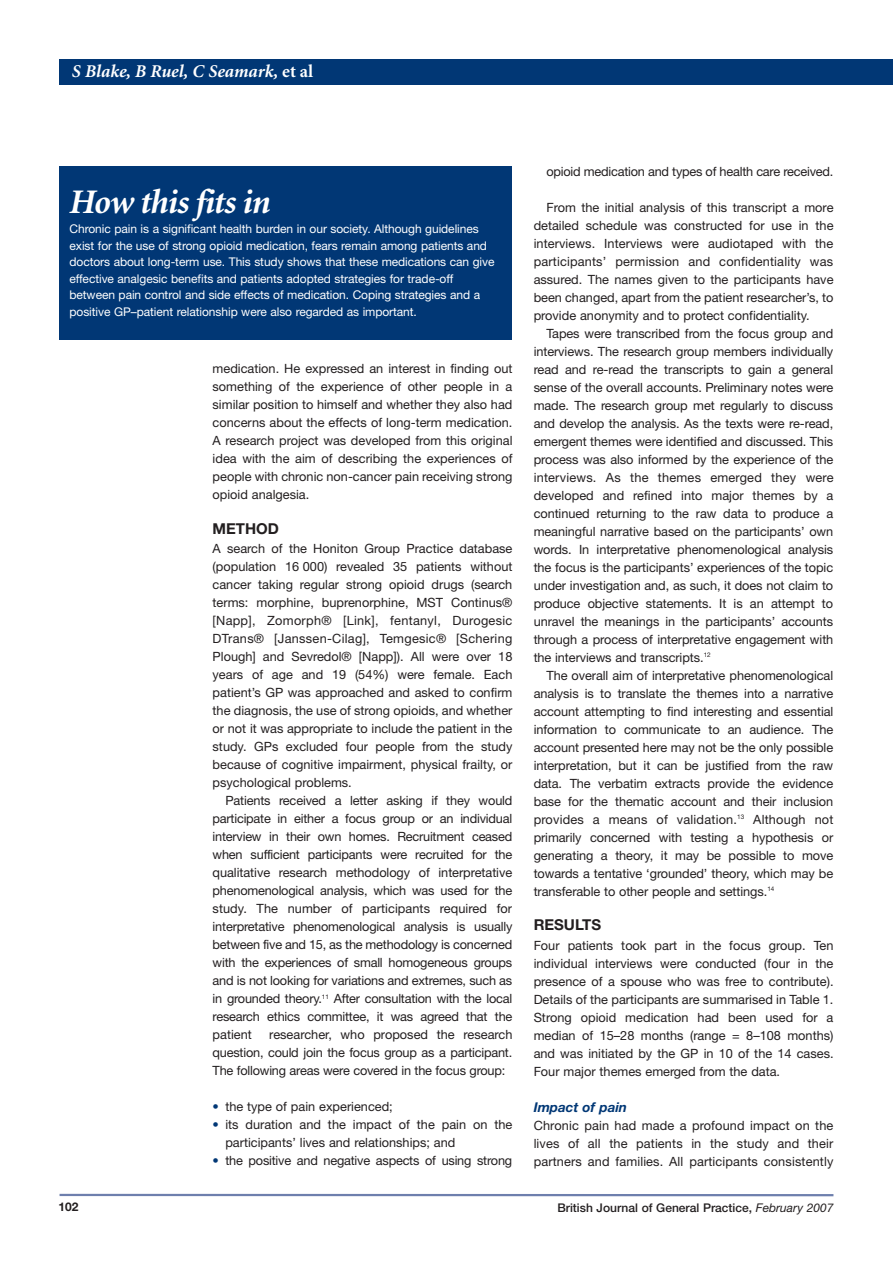
<style>
.page{position:relative;width:893px;height:1263px;background:#fff}
.page>*{position:absolute;margin:0;border:0;box-sizing:border-box;transform-origin:0 0}
.t1{font:italic 700 34.5px "Minion";letter-spacing:-.03em;color:#fff}
.t2{font:italic 700 18px "Minion";color:#fff}
.t3{font:700 15px "Helvetica Neue";color:#231f20}
.t4{font:italic 700 13.5px "Helvetica Neue";color:#013775}
.t5{font:12.75px/18px "Helvetica Neue";color:#231f20;text-align:justify}
.t6{font:12px/16.5px "Helvetica Neue";letter-spacing:-.005em;color:#fff}
.t7{font:500 12px "Helvetica Neue";color:#231f20}
.t8{font:700 12px "Helvetica Neue";color:#231f20}
.s1{font-style:normal}
.s2{color:#013775}
.s3{font-weight:400;font-style:italic}
</style>
<div class="page">
<div style="left:60px;top:60px;width:833px;height:25px;background:#013775"></div>
<hr style="left:60px;top:1194px;width:773px;height:2px;background:#6e7fad">
<div style="left:60px;top:167px;width:452px;height:173px;background:#013775"></div>
<h2 class="t2" style="left:72px;top:64px;width:243px">S Blake, B Ruel, C Seamark, <span class="s1">et al</span></h2>
<h1 class="t1" style="left:70px;top:188px;width:203px">How this fits in</h1>
<p class="t6" style="left:70px;top:222px;width:426px">Chronic pain is a significant health burden in our society. Although guidelines exist for the use of strong opioid medication, fears remain among patients and doctors about long-term use. This study shows that these medications can give effective analgesic benefits and patients adopted strategies for trade-off between pain control and side effects of medication. Coping strategies and a positive GP–patient relationship were also regarded as important.</p>
<p class="t5" style="left:213px;top:361px;width:301px">medication. He expressed an interest in finding out something of the experience of other people in a similar position to himself and whether they also had concerns about the effects of long-term medication.<br>A research project was developed from this original idea with the aim of describing the experiences of people with chronic non-cancer pain receiving strong opioid analgesia.</p>
<p class="t3" style="left:213px;top:523px;width:68px">METHOD</p>
<p class="t5" style="left:213px;top:541px;width:301px">A search of the Honiton Group Practice database (population 16 000) revealed 35 patients without cancer taking regular strong opioid drugs (search terms: morphine, buprenorphine, MST Continus® [Napp], Zomorph® [Link], fentanyl, Durogesic DTrans® [Janssen-Cilag], Temgesic® [Schering Plough] and Sevredol® [Napp]). All were over 18 years of age and 19 (54%) were female. Each patient’s GP was approached and asked to confirm the diagnosis, the use of strong opioids, and whether or not it was appropriate to include the patient in the study. GPs excluded four people from the study because of cognitive impairment, physical frailty, or psychological problems.</p>
<p class="t5" style="left:213px;top:793px;width:301px;text-indent:13px">Patients received a letter asking if they would participate in either a focus group or an individual interview in their own homes. Recruitment ceased when sufficient participants were recruited for the qualitative research methodology of interpretative phenomenological analysis, which was used for the study. The number of participants required for interpretative phenomenological analysis is usually between five and 15, as the methodology is concerned with the experiences of small homogeneous groups and is not looking for variations and extremes, such as in grounded theory.<sup>11</sup> After consultation with the local research ethics committee, it was agreed that the patient</p>
<p class="t5" style="left:213px;top:1027px;width:301px;text-indent:57px">researcher, who proposed the research question, could join the focus group as a participant.<br>The following areas were covered in the focus group:</p>
<p class="t5" style="left:213px;top:1099px;width:182px"><span class="s2">•</span> the type of pain experienced;</p>
<p class="t5" style="left:225px;top:1117px;width:289px;text-indent:-13px"><span class="s2">•</span> its duration and the impact of the pain on the participants’ lives and relationships; and</p>
<p class="t5" style="left:213px;top:1153px;width:301px"><span class="s2">•</span> the positive and negative aspects of using strong</p>
<p class="t5" style="left:546px;top:164px;width:288px">opioid medication and types of health care received.</p>
<p class="t5" style="left:534px;top:200px;width:301px;text-indent:13px">From the initial analysis of this transcript a more detailed schedule was constructed for use in the interviews. Interviews were audiotaped with the participants’ permission and confidentiality was assured. The names given to the participants have been changed, apart from the patient researcher’s, to provide anonymity and to protect confidentiality.</p>
<p class="t5" style="left:534px;top:326px;width:302px;text-indent:13px">Tapes were transcribed from the focus group and interviews. The research group members individually read and re-read the transcripts to gain a general sense of the overall accounts. Preliminary notes were made. The research group met regularly to discuss and develop the analysis. As the texts were re-read, emergent themes were identified and discussed. This process was also informed by the experience of the interviews. As the themes emerged they were developed and refined into major themes by a continued returning to the raw data to produce a meaningful narrative based on the participants’ own words. In interpretative phenomenological analysis the focus is the participants’ experiences of the topic under investigation and, as such, it does not claim to produce objective statements. It is an attempt to unravel the meanings in the participants’ accounts through a process of interpretative engagement with the interviews and transcripts.<sup>12</sup></p>
<p class="t5" style="left:534px;top:668px;width:301px;text-indent:13px">The overall aim of interpretative phenomenological analysis is to translate the themes into a narrative account attempting to find interesting and essential information to communicate to an audience. The account presented here may not be the only possible interpretation, but it can be justified from the raw data. The verbatim extracts provide the evidence base for the thematic account and their inclusion provides a means of validation.<sup>13</sup> Although not primarily concerned with testing a hypothesis or generating a theory, it may be possible to move towards a tentative ‘grounded’ theory, which may be transferable to other people and settings.<sup>14</sup></p>
<p class="t3" style="left:534px;top:920px;width:69px">RESULTS</p>
<p class="t5" style="left:534px;top:938px;width:301px">Four patients took part in the focus group. Ten individual interviews were conducted (four in the presence of a spouse who was free to contribute).<br>Details of the participants are summarised in Table 1.<br>Strong opioid medication had been used for a median of 15–28 months (range = 8–108 months) and was initiated by the GP in 10 of the 14 cases.<br>Four major themes emerged from the data.</p>
<p class="t4" style="left:534px;top:1102px;width:95px">Impact of pain</p>
<p class="t5" style="left:534px;top:1118px;width:301px">Chronic pain had made a profound impact on the lives of all the patients in the study and their partners and families. All participants consistently</p>
<p class="t8" style="left:58px;top:1202px;width:22px">102</p>
<p class="t7" style="left:557px;top:1203px;width:278px">British Journal of General Practice, <span class="s3">February 2007</span></p>
</div>
